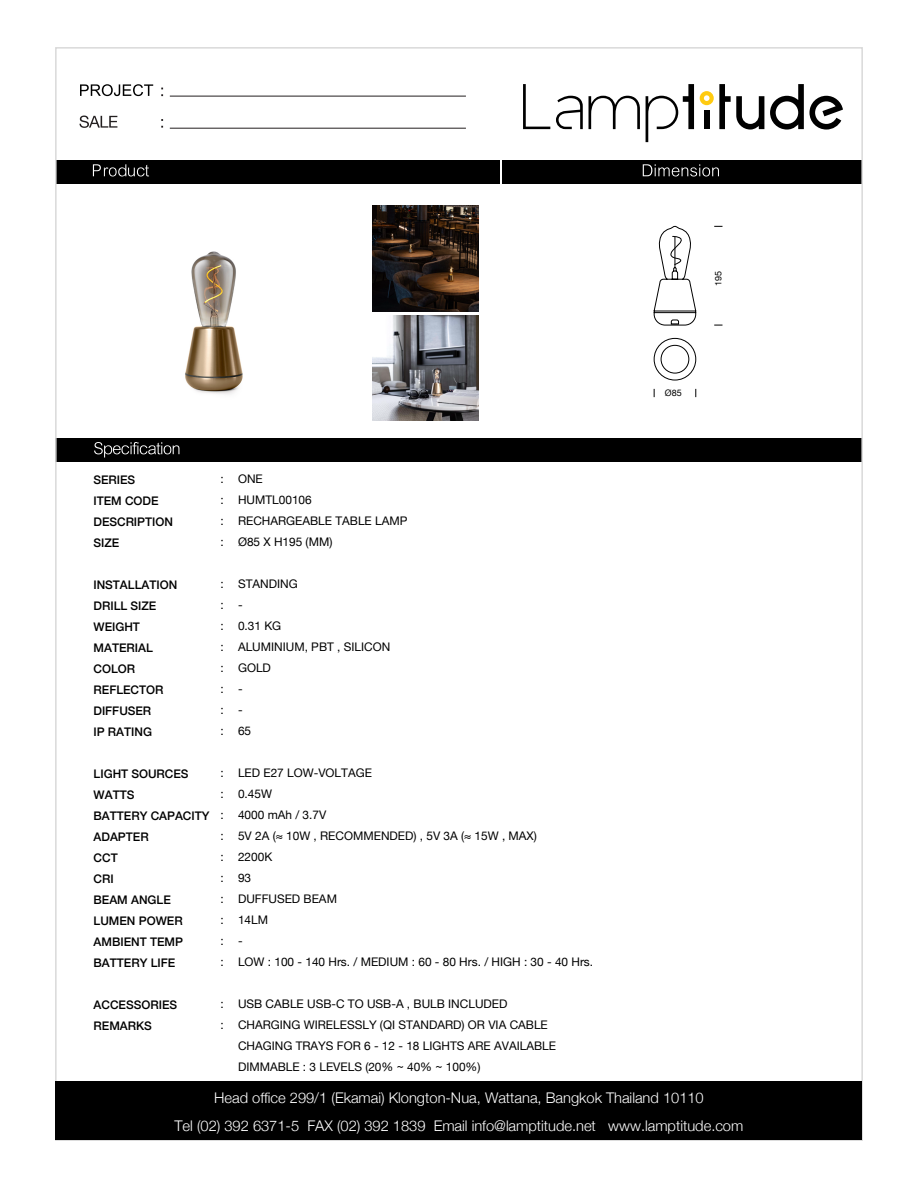
<style>
.page{position:relative;width:918px;height:1188px;background:#fff}
.page>*{position:absolute;margin:0;border:0;box-sizing:border-box;transform-origin:0 0}
.t1{font:300 14.7px/27.8px "Helvetica Neue";letter-spacing:-.005em;color:#fff;text-align:center}
.t2{font:11.85px/21px "Helvetica Neue";color:#000}
.t3{font:500 11.85px/21px "Helvetica Neue";color:#000}
.t4{font:9px "Helvetica Neue";color:#000}
</style>
<div class="page">
<div style="left:56px;top:438px;width:806px;height:23px;background:#000"></div>
<div style="left:503px;top:160px;width:359px;height:23px;background:#000"></div>
<div style="left:56px;top:160px;width:444px;height:23px;background:#000"></div>
<svg style="left:93px;top:164px;width:56px;height:12px"></svg>
<svg style="left:643px;top:164px;width:76px;height:12px"></svg>
<svg style="left:94px;top:442px;width:85px;height:16px"></svg>
<svg style="left:80px;top:116px;width:37px;height:12px"></svg>
<hr style="left:170px;top:96px;width:296px;height:1px;background:#231f20">
<hr style="left:170px;top:128px;width:296px;height:1px;background:#231f20">
<svg style="left:80px;top:84px;width:73px;height:12px"></svg>
<div style="left:56px;top:1081px;width:806px;height:59px;background:#000"></div>
<svg style="left:523px;top:84px;width:27px;height:45px"></svg>
<svg style="left:589px;top:96px;width:51px;height:33px"></svg>
<svg style="left:556px;top:96px;width:27px;height:33px"></svg>
<svg style="left:646px;top:84px;width:48px;height:58px"></svg>
<svg style="left:700px;top:84px;width:64px;height:46px"></svg>
<svg style="left:770px;top:84px;width:73px;height:46px"></svg>
<img style="left:185px;top:251px;width:58px;height:143px">
<img style="left:373px;top:206px;width:105px;height:105px">
<img style="left:373px;top:315px;width:105px;height:106px">
<svg style="left:654px;top:225px;width:42px;height:100px"></svg>
<svg style="left:654px;top:338px;width:42px;height:42px"></svg>
<p class="t4" style="left:712px;top:286px;width:17px;rotate:-90deg">195</p>
<p class="t4" style="left:665px;top:386px;width:18px">Ø85</p>
<p class="t2" style="left:238px;top:469px;width:171px">ONE<br>HUMTL00106<br>RECHARGEABLE TABLE LAMP<br>Ø85 X H195 (MM)</p>
<p class="t2" style="left:238px;top:574px;width:154px">STANDING<br>-<br>0.31 KG<br>ALUMINIUM, PBT , SILICON<br>GOLD<br>-<br>-<br>65</p>
<p class="t2" style="left:238px;top:763px;width:357px">LED E27 LOW-VOLTAGE<br>0.45W<br>4000 mAh / 3.7V<br>5V 2A (≈ 10W , RECOMMENDED) , 5V 3A (≈ 15W , MAX)<br>2200K<br>93<br>DUFFUSED BEAM<br>14LM<br>-<br>LOW : 100 - 140 Hrs. / MEDIUM : 60 - 80 Hrs. / HIGH : 30 - 40 Hrs.</p>
<p class="t2" style="left:238px;top:994px;width:319px">USB CABLE USB-C TO USB-A , BULB INCLUDED CHARGING WIRELESSLY (QI STANDARD) OR VIA CABLE CHAGING TRAYS FOR 6 - 12 - 18 LIGHTS ARE AVAILABLE DIMMABLE : 3 LEVELS (20% ~ 40% ~ 100%)</p>
<p class="t1" style="left:175px;top:1083px;width:570px">Head office 299/1 (Ekamai) Klongton-Nua, Wattana, Bangkok Thailand 10110<br>Tel (02) 392 6371-5 FAX (02) 392 1839 Email info@lamptitude.net www.lamptitude.com</p>
<p class="t3" style="left:94px;top:469px;width:81px">SERIES<br>ITEM CODE<br>DESCRIPTION<br>SIZE</p>
<p class="t3" style="left:94px;top:574px;width:85px">INSTALLATION<br>DRILL SIZE<br>WEIGHT<br>MATERIAL<br>COLOR<br>REFLECTOR<br>DIFFUSER<br>IP RATING</p>
<p class="t3" style="left:94px;top:763px;width:117px">LIGHT SOURCES<br>WATTS<br>BATTERY CAPACITY<br>ADAPTER<br>CCT<br>CRI<br>BEAM ANGLE<br>LUMEN POWER<br>AMBIENT TEMP<br>BATTERY LIFE</p>
<p class="t3" style="left:94px;top:994px;width:85px">ACCESSORIES<br>REMARKS</p>
<p class="t2" style="left:221px;top:469px;width:5px;text-align:justify">: : : :</p>
<p class="t2" style="left:221px;top:574px;width:5px;text-align:justify">: : : : : : : :</p>
<p class="t2" style="left:221px;top:763px;width:5px;text-align:justify">: : : : : : : : : :</p>
<p class="t2" style="left:221px;top:994px;width:5px">: :</p>
</div>
